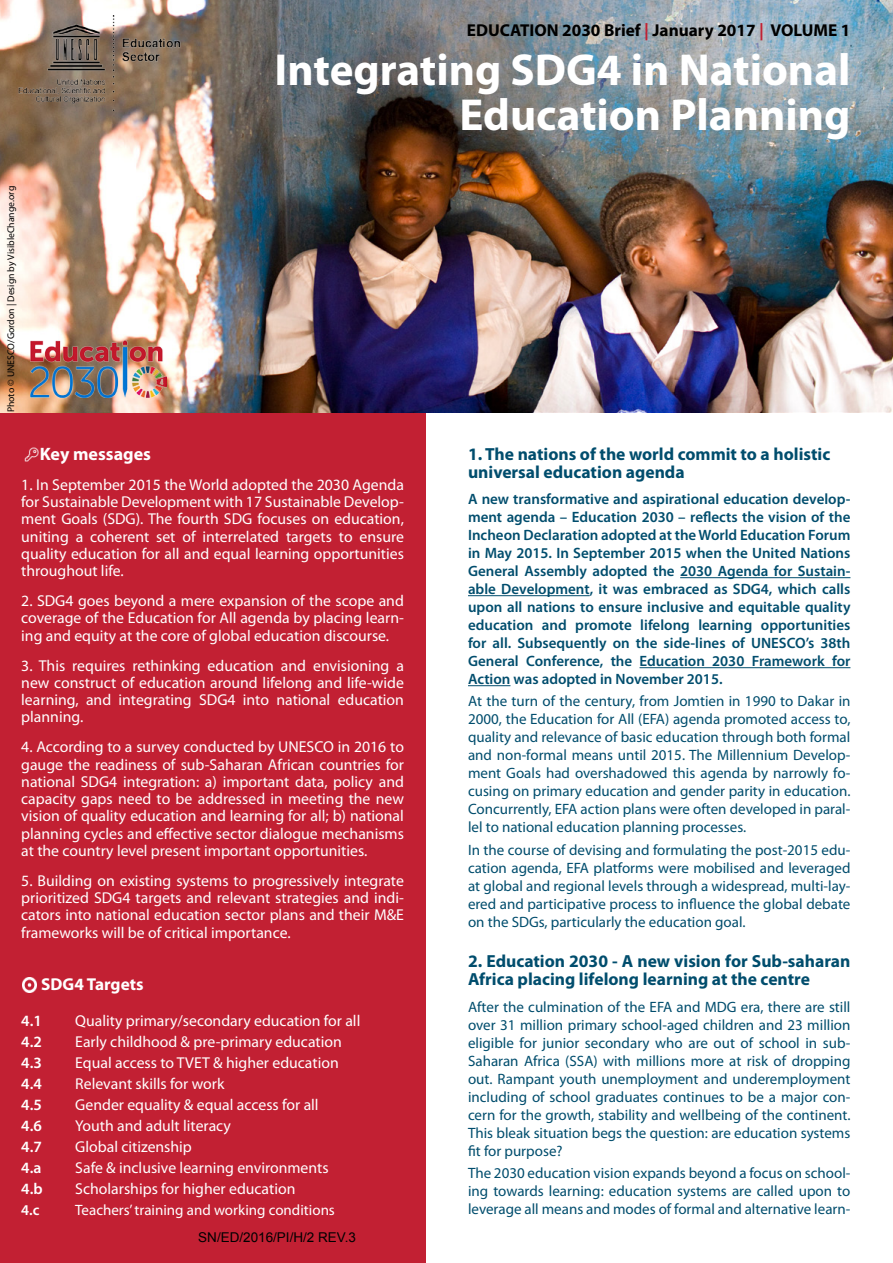
<style>
.page{position:relative;width:893px;height:1263px;background:#fff}
.page>*{position:absolute;margin:0;border:0;box-sizing:border-box;transform-origin:0 0}
.t1{font:700 45px/45px "Myriad Pro";color:#fff;text-align:right}
.t2{font:700 18px "Myriad Pro";color:#fff}
.t3{font:700 17.55px/18px "Myriad Pro";color:#004d6d}
.t4{font:700 17.25px "Myriad Pro";color:#000}
.t5{font:700 17.25px "Myriad Pro";color:#fff}
.t6{font:15.75px/17.2px "Myriad Pro";color:#fff;text-align:justify}
.t7{font:600 15.75px "Myriad Pro";color:#fff}
.t8{font:15px/18px "Myriad Pro";color:#004d6d;text-align:justify}
.t9{font:600 15px/18px "Myriad Pro";color:#004d6d;text-align:justify}
.t10{font:15px "Myriad Pro";color:#fff}
.t11{font:600 15px "Myriad Pro";color:#fff}
.t12{font:13.5px "Arial";color:#000}
.t13{font:9.75px "Myriad Pro";color:#000}
.s1{color:#c22033}
</style>
<div class="page">
<div style="left:0;top:412px;width:425px;height:851px;background:#c22033"></div>
<img style="left:0;top:0;width:893px;height:412px">
<hr style="left:680px;top:577px;width:170px;height:1px;background:#004d6d">
<hr style="left:468px;top:595px;width:122px;height:1px;background:#004d6d">
<hr style="left:640px;top:667px;width:210px;height:1px;background:#004d6d">
<hr style="left:468px;top:685px;width:42px;height:1px;background:#004d6d">
<img style="left:24px;top:447px;width:14px;height:15px">
<img style="left:22px;top:978px;width:15px;height:14px">
<img style="left:30px;top:340px;width:136px;height:57px">
<img style="left:18px;top:15px;width:166px;height:96px">
<p class="t13" style="left:5px;top:412px;width:228px;rotate:-90deg">Photo © UNESCO/Gordon | Design by VisibleChange.org</p>
<p class="t4" style="left:467px;top:19px;width:385px">EDUCATION 2030 Brief <span class="s1">|</span> January 2017 <span class="s1">|</span> VOLUME 1</p>
<h1 class="t1" style="left:274px;top:46px;width:577px">Integrating SDG4 in National<br>Education Planning</h1>
<p class="t2" style="left:40px;top:442px;width:113px">Key messages</p>
<p class="t6" style="left:21px;top:476px;width:384px">1. In September 2015 the World adopted the 2030 Agenda for Sustainable Development with 17 Sustainable Develop&shy;ment Goals (SDG). The fourth SDG focuses on education, uniting a coherent set of interrelated targets to ensure quality education for all and equal learning opportunities throughout life.</p>
<p class="t6" style="left:21px;top:592px;width:384px">2. SDG4 goes beyond a mere expansion of the scope and coverage of the Education for All agenda by placing learn&shy;ing and equity at the core of global education discourse.</p>
<p class="t6" style="left:21px;top:656px;width:384px">3. This requires rethinking education and envisioning a new construct of education around lifelong and life-wide learning, and integrating SDG4 into national education planning.</p>
<p class="t6" style="left:21px;top:738px;width:384px">4. According to a survey conducted by UNESCO in 2016 to gauge the readiness of sub-Saharan African countries for national SDG4 integration: a) important data, policy and capacity gaps need to be addressed in meeting the new vision of quality education and learning for all; b) national planning cycles and effective sector dialogue mechanisms at the country level present important opportunities.</p>
<p class="t6" style="left:21px;top:871px;width:384px">5. Building on existing systems to progressively integrate prioritized SDG4 targets and relevant strategies and indi&shy;cators into national education sector plans and their M&amp;E frameworks will be of critical importance.</p>
<p class="t5" style="left:41px;top:973px;width:104px">SDG4 Targets</p>
<p class="t7" style="left:21px;top:1011px;width:22px">4.1</p>
<p class="t6" style="left:75px;top:1012px;width:287px">Quality primary/secondary education for all</p>
<p class="t7" style="left:21px;top:1032px;width:22px">4.2</p>
<p class="t6" style="left:75px;top:1033px;width:268px">Early childhood &amp; pre-primary education</p>
<p class="t7" style="left:21px;top:1053px;width:22px">4.3</p>
<p class="t6" style="left:75px;top:1054px;width:265px">Equal access to TVET &amp; higher education</p>
<p class="t7" style="left:21px;top:1074px;width:22px">4.4</p>
<p class="t6" style="left:75px;top:1075px;width:151px">Relevant skills for work</p>
<p class="t7" style="left:21px;top:1095px;width:22px">4.5</p>
<p class="t6" style="left:75px;top:1096px;width:245px">Gender equality &amp; equal access for all</p>
<p class="t7" style="left:21px;top:1116px;width:22px">4.6</p>
<p class="t6" style="left:75px;top:1117px;width:157px">Youth and adult literacy</p>
<p class="t7" style="left:21px;top:1137px;width:22px">4.7</p>
<p class="t6" style="left:75px;top:1138px;width:118px">Global citizenship</p>
<p class="t7" style="left:21px;top:1158px;width:22px">4.a</p>
<p class="t6" style="left:75px;top:1159px;width:255px">Safe &amp; inclusive learning environments</p>
<p class="t7" style="left:21px;top:1179px;width:23px">4.b</p>
<p class="t6" style="left:75px;top:1180px;width:222px">Scholarships for higher education</p>
<p class="t11" style="left:21px;top:1200px;width:20px">4.c</p>
<p class="t10" style="left:75px;top:1201px;width:261px">Teachers’ training and working conditions</p>
<p class="t12" style="left:198px;top:1230px;width:159px">SN/ED/2016/PI/H/2 REV.3</p>
<p class="t3" style="left:468px;top:444px;width:364px">1. The nations of the world commit to a holistic universal education agenda</p>
<p class="t9" style="left:468px;top:490px;width:384px">A new transformative and aspirational education develop&shy;ment agenda – Education 2030 – reflects the vision of the Incheon Declaration adopted at the World Education Forum in May 2015. In September 2015 when the United Nations General Assembly adopted the 2030 Agenda for Sustain&shy;able Development, it was embraced as SDG4, which calls upon all nations to ensure inclusive and equitable quality education and promote lifelong learning opportunities for all. Subsequently on the side-lines of UNESCO’s 38th General Conference, the Education 2030 Framework for Action was adopted in November 2015.</p>
<p class="t8" style="left:468px;top:692px;width:384px">At the turn of the century, from Jomtien in 1990 to Dakar in 2000, the Education for All (EFA) agenda promoted access to, quality and relevance of basic education through both formal and non-formal means until 2015. The Millennium Develop&shy;ment Goals had overshadowed this agenda by narrowly fo&shy;cusing on primary education and gender parity in education.<br>Concurrently, EFA action plans were often developed in paral&shy;lel to national education planning processes.</p>
<p class="t8" style="left:468px;top:840px;width:384px">In the course of devising and formulating the post-2015 edu&shy;cation agenda, EFA platforms were mobilised and leveraged at global and regional levels through a widespread, multi-lay&shy;ered and participative process to influence the global debate on the SDGs, particularly the education goal.</p>
<p class="t3" style="left:468px;top:951px;width:384px">2. Education 2030 - A new vision for Sub-saharan<br>Africa placing lifelong learning at the centre</p>
<p class="t8" style="left:468px;top:997px;width:384px">After the culmination of the EFA and MDG era, there are still over 31 million primary school-aged children and 23 million eligible for junior secondary who are out of school in sub-Saharan Africa (SSA) with millions more at risk of dropping out. Rampant youth unemployment and underemployment including of school graduates continues to be a major con&shy;cern for the growth, stability and wellbeing of the continent.<br>This bleak situation begs the question: are education systems fit for purpose?</p>
<p class="t8" style="left:468px;top:1163px;width:384px">The 2030 education vision expands beyond a focus on school&shy;ing towards learning: education systems are called upon to leverage all means and modes of formal and alternative learn-</p>
</div>
